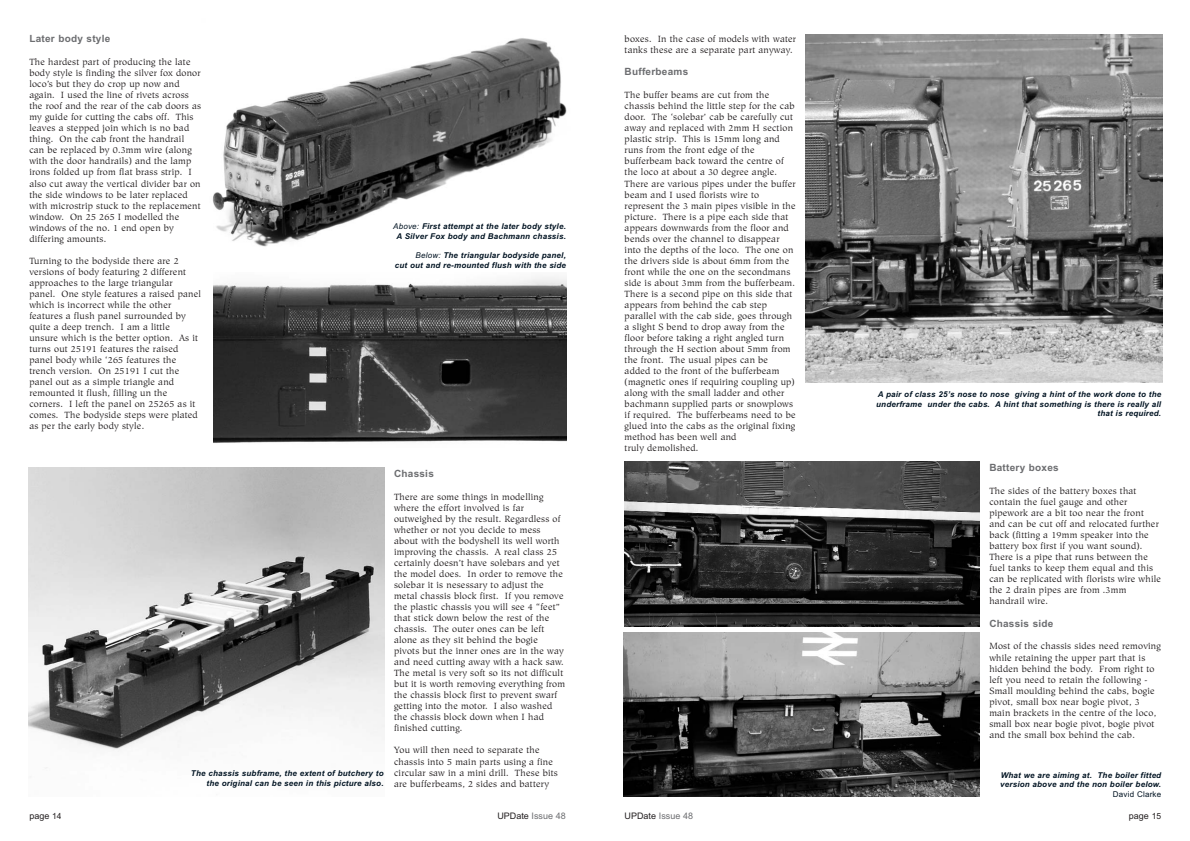
<style>
.page{position:relative;width:1190px;height:841px;background:#fff}
.page>*{position:absolute;margin:0;border:0;box-sizing:border-box;transform-origin:0 0}
.t1{font:700 10px "Arial";letter-spacing:.025em;color:#6c6d70}
.t2{font:9px/11px "Hiroshige";letter-spacing:.025em;color:#231f20}
.t3{font:9px "Arial";color:#6c6d70}
.t4{font:9px "Arial";color:#231f20}
.t5{font:italic 700 8px/9.6px "Arial";letter-spacing:.025em;color:#001322;text-align:right}
.t6{font:8px "Arial";letter-spacing:.025em;color:#001322}
.s1{font-weight:400}
.s2{font-size:8.5px}
.s3{color:#231f20}
</style>
<div class="page">
<img style="left:806px;top:34px;width:356px;height:349px">
<img style="left:625px;top:461px;width:355px;height:165px">
<img style="left:624px;top:632px;width:356px;height:165px">
<img style="left:212px;top:38px;width:355px;height:209px">
<img style="left:213px;top:277px;width:354px;height:166px">
<img style="left:28px;top:468px;width:357px;height:301px">
<p class="t1" style="left:29px;top:35px;width:82px">Later body style</p>
<p class="t2" style="left:29px;top:57px;width:173px">The hardest part of producing the late body style is finding the silver fox donor loco’s but they do crop up now and again. I used the line of rivets across the roof and the rear of the cab doors as my guide for cutting the cabs off. This leaves a stepped join which is no bad thing. On the cab front the handrail can be replaced by 0.3mm wire (along with the door handrails) and the lamp irons folded up from flat brass strip. I also cut away the vertical divider bar on the side windows to be later replaced with microstrip stuck to the replacement window. On 25 265 I modelled the windows of the no. 1 end open by differing amounts.</p>
<p class="t2" style="left:29px;top:256px;width:173px">Turning to the bodyside there are 2 versions of body featuring 2 different approaches to the large triangular panel. One style features a raised panel which is incorrect while the other features a flush panel surrounded by quite a deep trench. I am a little<br>unsure which is the better option. As it turns out 25191 features the raised panel body while ‘265 features the trench version. On 25191 I cut the panel out as a simple triangle and remounted it flush, filling un the corners. I left the panel on 25265 as it comes. The bodyside steps were plated as per the early body style.</p>
<p class="t5" style="left:393px;top:223px;width:174px;text-align:center"><span class="s1">Above:</span> First attempt at the later body style.<br>A Silver Fox body and Bachmann chassis.</p>
<p class="t5" style="left:395px;top:251px;width:173px"><span class="s1">Below:</span> The triangular bodyside panel,<br>cut out and re-mounted flush with the side</p>
<p class="t5" style="left:191px;top:769px;width:194px">The chassis subframe, the extent of butchery to the original can be seen in this picture also.</p>
<p class="t1" style="left:394px;top:470px;width:41px">Chassis</p>
<p class="t2" style="left:394px;top:492px;width:173px">There are some things in modelling where the effort involved is far outweighed by the result. Regardless of whether or not you decide to mess about with the bodyshell its well worth improving the chassis. A real class 25 certainly doesn’t have solebars and yet the model does. In order to remove the solebar it is nesessary to adjust the metal chassis block first. If you remove the plastic chassis you will see 4 “feet” that stick down below the rest of the chassis. The outer ones can be left alone as they sit behind the bogie pivots but the inner ones are in the way and need cutting away with a hack saw.<br>The metal is very soft so its not difficult but it is worth removing everything from the chassis block first to prevent swarf getting into the motor. I also washed the chassis block down when I had finished cutting.</p>
<p class="t2" style="left:394px;top:746px;width:165px">You will then need to separate the chassis into 5 main parts using a fine circular saw in a mini drill. These bits are bufferbeams, 2 sides and battery</p>
<p class="t2" style="left:625px;top:34px;width:173px">boxes. In the case of models with water tanks these are a separate part anyway.</p>
<p class="t1" style="left:625px;top:68px;width:65px">Bufferbeams</p>
<p class="t2" style="left:625px;top:91px;width:173px">The buffer beams are cut from the chassis behind the little step for the cab door. The ‘solebar’ cab be carefully cut away and replaced with 2mm H section plastic strip. This is 15mm long and runs from the front edge of the bufferbeam back toward the centre of the loco at about a 30 degree angle.<br>There are various pipes under the buffer beam and I used florists wire to represent the 3 main pipes visible in the picture. There is a pipe each side that appears downwards from the floor and bends over the channel to disappear into the depths of the loco. The one on the drivers side is about 6mm from the front while the one on the secondmans side is about 3mm from the bufferbeam.<br>There is a second pipe on this side that appears from behind the cab step parallel with the cab side, goes through a slight S bend to drop away from the floor before taking a right angled turn through the H section about 5mm from the front. The usual pipes can be added to the front of the bufferbeam (magnetic ones if requiring coupling up) along with the small ladder and other bachmann supplied parts or snowplows if required. The bufferbeams need to be glued into the cabs as the original fixing method has been well and<br>truly demolished.</p>
<p class="t5" style="left:876px;top:390px;width:287px">A pair of class 25’s nose to nose giving a hint of the work done to the underframe under the cabs. A hint that something is there is really all that is required.</p>
<p class="t1" style="left:989px;top:464px;width:71px">Battery boxes</p>
<p class="t2" style="left:989px;top:486px;width:173px">The sides of the battery boxes that contain the fuel gauge and other pipework are a bit too near the front and can be cut off and relocated further back (fitting a 19mm speaker into the battery box first if you want sound).<br>There is a pipe that runs between the fuel tanks to keep them equal and this can be replicated with florists wire while the 2 drain pipes are from .3mm handrail wire.</p>
<p class="t1" style="left:989px;top:620px;width:66px">Chassis side</p>
<p class="t2" style="left:989px;top:642px;width:173px">Most of the chassis sides need removing while retaining the upper part that is hidden behind the body. From right to left you need to retain the following - Small moulding behind the cabs, bogie pivot, small box near bogie pivot, 3 main brackets in the centre of the loco, small box near bogie pivot, bogie pivot and the small box behind the cab.</p>
<p class="t5" style="left:1000px;top:771px;width:163px;text-align:left">What we are aiming at. The boiler fitted version above and the non boiler below.</p>
<p class="t6" style="left:1113px;top:791px;width:50px">David Clarke</p>
<p class="t4" style="left:29px;top:813px;width:34px">page <span class="s2">14</span></p>
<p class="t3" style="left:497px;top:813px;width:70px"><span class="s3">UPDate</span> Issue 48</p>
<p class="t3" style="left:625px;top:813px;width:70px"><span class="s3">UPDate</span> Issue 48</p>
<p class="t4" style="left:1129px;top:813px;width:34px">page <span class="s2">15</span></p>
</div>
